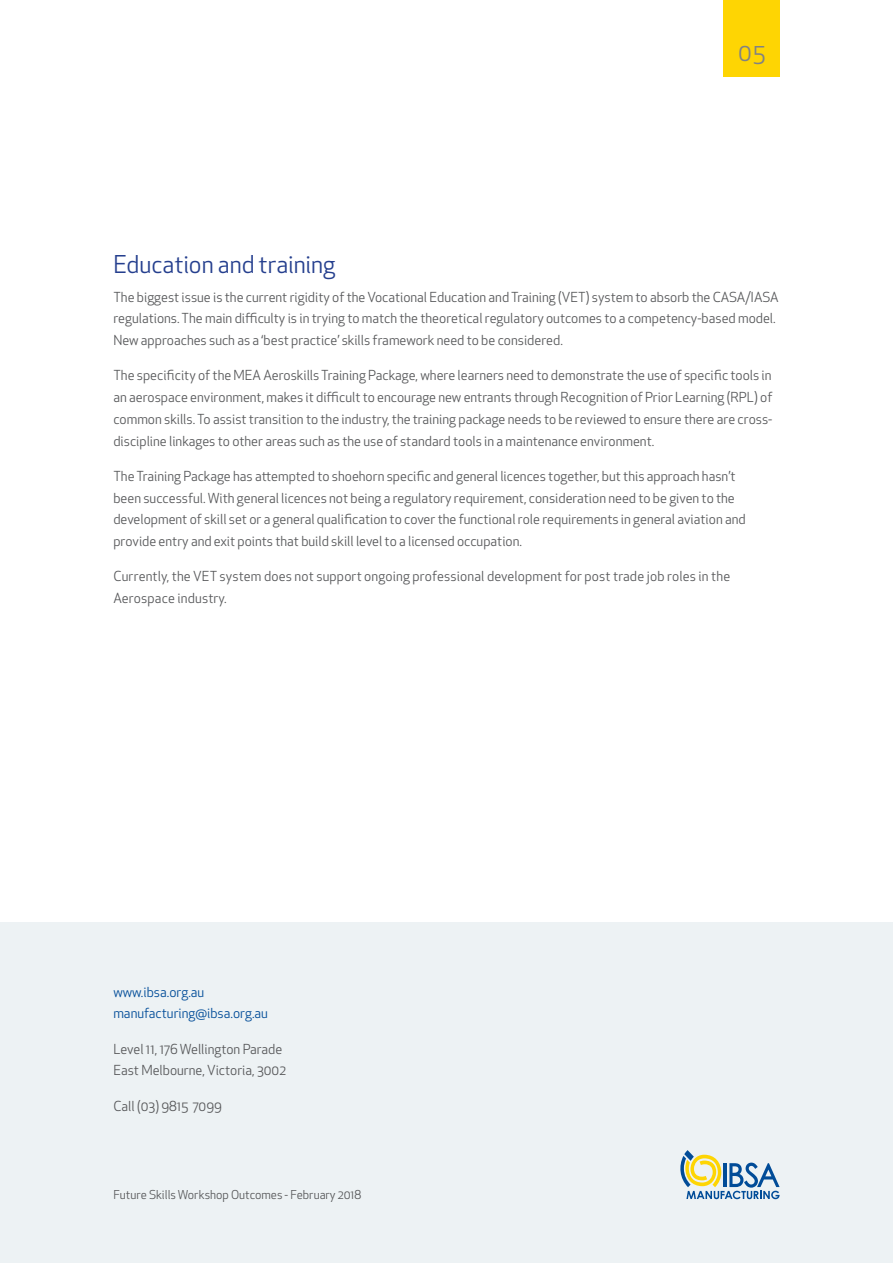
<style>
.page{position:relative;width:893px;height:1263px;background:#fff}
.page>*{position:absolute;margin:0;border:0;box-sizing:border-box;transform-origin:0 0}
.t1{font:24px "Apex New";color:#253f8e}
.t2{font:24px "Apex New";color:#808285}
.t3{font:13.5px/21.8px "Apex New";color:#57585a}
.t4{font:13.5px/21.8px "Apex New";color:#014c98}
.t5{font:12px "Apex New";color:#57585a}
</style>
<div class="page">
<div style="left:723px;top:0;width:57px;height:77px;background:#fed503"></div>
<div style="left:0;top:923px;width:893px;height:340px;background:#edf2f4"></div>
<svg style="left:680px;top:1150px;width:100px;height:49px"></svg>
<h1 class="t2" style="left:738px;top:37px;width:28px">05</h1>
<h1 class="t1" style="left:113px;top:249px;width:224px">Education and training</h1>
<p class="t3" style="left:113px;top:286px;width:667px">The biggest issue is the current rigidity of the Vocational Education and Training (VET) system to absorb the CASA/IASA regulations. The main difficulty is in trying to match the theoretical regulatory outcomes to a competency-based model.<br>New approaches such as a ‘best practice’ skills framework need to be considered.</p>
<p class="t3" style="left:113px;top:365px;width:660px;text-align:justify">The specificity of the MEA Aeroskills Training Package, where learners need to demonstrate the use of specific tools in an aerospace environment, makes it difficult to encourage new entrants through Recognition of Prior Learning (RPL) of common skills. To assist transition to the industry, the training package needs to be reviewed to ensure there are cross&shy;discipline linkages to other areas such as the use of standard tools in a maintenance environment.</p>
<p class="t3" style="left:113px;top:465px;width:634px">The Training Package has attempted to shoehorn specific and general licences together, but this approach hasn’t been successful. With general licences not being a regulatory requirement, consideration need to be given to the development of skill set or a general qualification to cover the functional role requirements in general aviation and provide entry and exit points that build skill level to a licensed occupation.</p>
<p class="t3" style="left:113px;top:566px;width:618px">Currently, the VET system does not support ongoing professional development for post trade job roles in the<br>Aerospace industry.</p>
<p class="t4" style="left:113px;top:981px;width:156px">www.ibsa.org.au manufacturing@ibsa.org.au</p>
<p class="t3" style="left:113px;top:1038px;width:174px">Level 11, 176 Wellington Parade<br>East Melbourne, Victoria, 3002</p>
<p class="t3" style="left:113px;top:1095px;width:110px">Call (03) 9815 7099</p>
<p class="t5" style="left:113px;top:1187px;width:249px">Future Skills Workshop Outcomes - February 2018</p>
</div>
